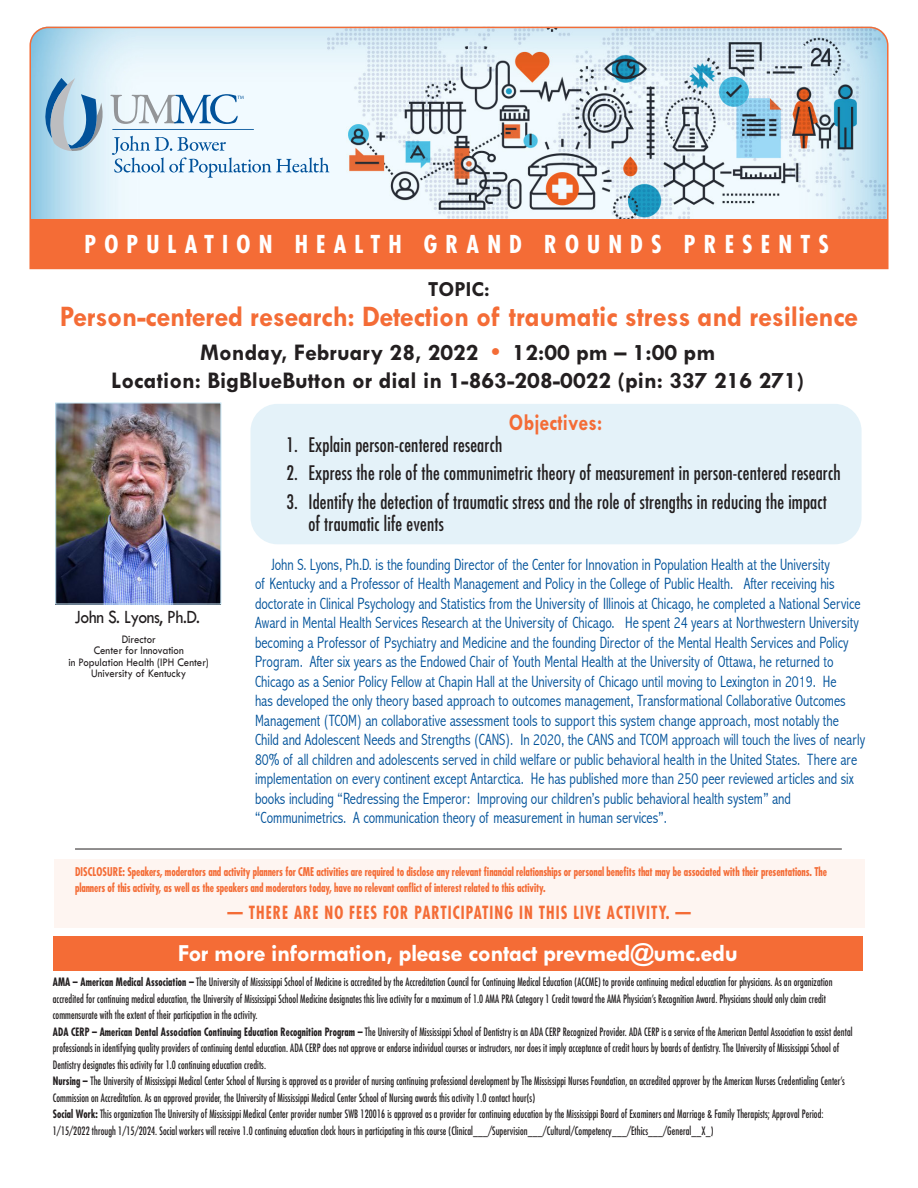
<style>
.page{position:relative;width:918px;height:1188px;background:#fff}
.page>*{position:absolute;margin:0;border:0;box-sizing:border-box;transform-origin:0 0}
.t1{font:700 30px "Tw Cen MT Std";letter-spacing:-.01em;color:#f46c36;scale:.95 1}
.t2{font:700 24.75px "Tw Cen MT Std";letter-spacing:-.02em;color:#fff}
.t3{font:700 24px "Tw Cen MT Std";color:#231f20}
.t4{font:700 condensed 24px "Futura";letter-spacing:.34em;color:#fff}
.t5{font:700 24px "Tw Cen MT Std";letter-spacing:.01em;color:#f46c36;scale:.82 1}
.t6{font:700 21.6px "Tw Cen MT Std";color:#231f20}
.t7{font:condensed 19.5px/22.2px "Futura";letter-spacing:.01em;color:#231f20;scale:.95 1}
.t8{font:19.5px "Tw Cen MT Std";letter-spacing:-.02em;color:#231f20;scale:.9 1}
.t9{font:700 condensed 17.7px "Futura";letter-spacing:.07em;color:#f46c36;scale:.87 1}
.t10{font:300 condensed 16.35px/19.5px "Abadi";color:#01529a;scale:.93 1}
.t11{font:12px "Tw Cen MT Std";color:#231f20;scale:.9 1}
.t12{font:700 condensed 11.7px/16.2px "Futura";letter-spacing:-.01em;color:#f46c36;scale:.87 1}
.t13{font:condensed 11.25px/16.5px "Futura";letter-spacing:.01em;color:#231f20;scale:.87 1}
.s1{color:#f46c36}
.s2{font-weight:700}
</style>
<div class="page">
<div style="left:53px;top:937px;width:810px;height:34px;background:#f46c36"></div>
<svg style="left:29px;top:26px;width:860px;height:244px"></svg>
<div style="left:250px;top:404px;width:612px;height:140px;background:#e4f2f9;border-radius:27px"></div>
<img style="left:57px;top:404px;width:162px;height:199px">
<div style="left:55px;top:402px;width:166px;height:203px;border:1px solid #c4e3f2"></div>
<svg style="left:41px;top:78px;width:288px;height:100px"></svg>
<div style="left:30px;top:220px;width:858px;height:49px;background:#f46c36"></div>
<div style="left:54px;top:860px;width:810px;height:68px;background:#fef5f1"></div>
<hr style="left:75px;top:849px;width:767px;height:1px;background:#231f20">
<p class="t4" style="left:85px;top:229px;width:746px">POPULATION HEALTH GRAND ROUNDS PRESENTS</p>
<p class="t6" style="left:428px;top:277px;width:63px">TOPIC:</p>
<p class="t1" style="left:60px;top:300px;width:842px">Person-centered research: Detection of traumatic stress and resilience</p>
<p class="t3" style="left:200px;top:340px;width:517px">Monday, February 28, 2022 <span class="s1">•</span> 12:00 pm – 1:00 pm</p>
<p class="t3" style="left:111px;top:368px;width:695px">Location: BigBlueButton or dial in 1-863-208-0022 (pin: 337 216 271)</p>
<p class="t5" style="left:509px;top:409px;width:115px">Objectives:</p>
<p class="t7" style="left:286px;top:433px;width:229px">1. Explain person-centered research</p>
<p class="t7" style="left:286px;top:462px;width:585px">2. Express the role of the communimetric theory of measurement in person-centered research</p>
<p class="t7" style="left:308px;top:490px;width:547px;text-indent:-22px">3. Identify the detection of traumatic stress and the role of strengths in reducing the impact of traumatic life events</p>
<p class="t8" style="left:74px;top:607px;width:141px">John S. Lyons, Ph.D.</p>
<p class="t11" style="left:122px;top:633px;width:39px">Director</p>
<p class="t11" style="left:94px;top:644px;width:102px">Center for Innovation</p>
<p class="t11" style="left:69px;top:656px;width:157px">in Population Health (IPH Center)</p>
<p class="t11" style="left:91px;top:667px;width:107px">University of Kentucky</p>
<p class="t10" style="left:255px;top:555px;width:657px;text-indent:16px">John S. Lyons, Ph.D. is the founding Director of the Center for Innovation in Population Health at the University<br>of Kentucky and a Professor of Health Management and Policy in the College of Public Health. After receiving his doctorate in Clinical Psychology and Statistics from the University of Illinois at Chicago, he completed a National Service Award in Mental Health Services Research at the University of Chicago. He spent 24 years at Northwestern University becoming a Professor of Psychiatry and Medicine and the founding Director of the Mental Health Services and Policy Program. After six years as the Endowed Chair of Youth Mental Health at the University of Ottawa, he returned to Chicago as a Senior Policy Fellow at Chapin Hall at the University of Chicago until moving to Lexington in 2019. He<br>has developed the only theory based approach to outcomes management, Transformational Collaborative Outcomes Management (TCOM) an collaborative assessment tools to support this system change approach, most notably the Child and Adolescent Needs and Strengths (CANS). In 2020, the CANS and TCOM approach will touch the lives of nearly 80% of all children and adolescents served in child welfare or public behavioral health in the United States. There are implementation on every continent except Antarctica. He has published more than 250 peer reviewed articles and six books including “Redressing the Emperor: Improving our children’s public behavioral health system” and “Communimetrics. A communication theory of measurement in human services”.</p>
<p class="t12" style="left:75px;top:864px;width:866px">DISCLOSURE: Speakers, moderators and activity planners for CME activities are required to disclose any relevant financial relationships or personal benefits that may be associated with their presentations. The planners of this activity, as well as the speakers and moderators today, have no relevant conflict of interest related to this activity.</p>
<p class="t9" style="left:228px;top:901px;width:534px">— THERE ARE NO FEES FOR PARTICIPATING IN THIS LIVE ACTIVITY. —</p>
<p class="t2" style="left:178px;top:940px;width:562px">For more information, please contact prevmed@umc.edu</p>
<p class="t13" style="left:53px;top:974px;width:898px"><span class="s2">AMA – American Medical Association –</span> The University of Mississippi School of Medicine is accredited by the Accreditation Council for Continuing Medical Education (ACCME) to provide continuing medical education for physicians. As an organization accredited for continuing medical education, the University of Mississippi School Medicine designates this live activity for a maximum of 1.0 AMA PRA Category 1 Credit toward the AMA Physician’s Recognition Award. Physicians should only claim credit commensurate with the extent of their participation in the activity.</p>
<p class="t13" style="left:53px;top:1023px;width:921px"><span class="s2">ADA CERP – American Dental Association Continuing Education Recognition Program –</span> The University of Mississippi School of Dentistry is an ADA CERP Recognized Provider. ADA CERP is a service of the American Dental Association to assist dental professionals in identifying quality providers of continuing dental education. ADA CERP does not approve or endorse individual courses or instructors, nor does it imply acceptance of credit hours by boards of dentistry. The University of Mississippi School of<br>Dentistry designates this activity for 1.0 continuing education credits.</p>
<p class="t13" style="left:53px;top:1073px;width:912px"><span class="s2">Nursing –</span> The University of Mississippi Medical Center School of Nursing is approved as a provider of nursing continuing professional development by The Mississippi Nurses Foundation, an accredited approver by the American Nurses Credentialing Center’s<br>Commission on Accreditation. As an approved provider, the University of Mississippi Medical Center School of Nursing awards this activity 1.0 contact hour(s)</p>
<p class="t13" style="left:53px;top:1106px;width:887px"><span class="s2">Social Work:</span> This organization The University of Mississippi Medical Center provider number SWB 120016 is approved as a provider for continuing education by the Mississippi Board of Examiners and Marriage &amp; Family Therapists; Approval Period:<br>1/15/2022 through 1/15/2024. Social workers will receive 1.0 continuing education clock hours in participating in this course (Clinical___/Supervision___/Cultural/Competency___/Ethics___/General__X_)</p>
</div>
